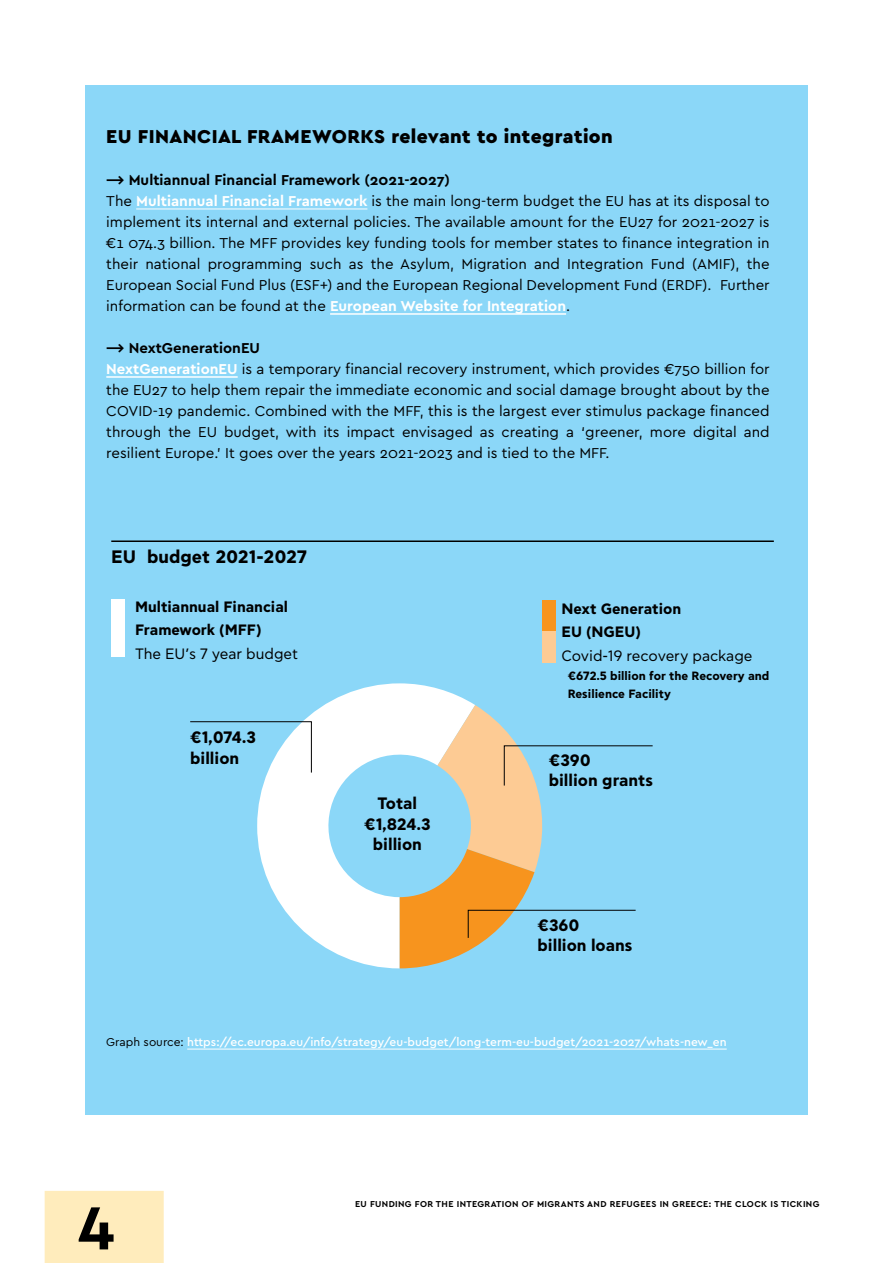
<style>
.page{position:relative;width:893px;height:1263px;background:#fff}
.page>*{position:absolute;margin:0;border:0;box-sizing:border-box;transform-origin:0 0}
.t1{font:700 63.9px "Cera Pro";color:#000}
.t2{font:900 19.5px "Cera Pro";letter-spacing:.02em;color:#000}
.t3{font:700 18px "CF Asty Std";color:#000}
.t4{font:700 16.5px/20.2px "CF Asty Std";color:#000}
.t5{font:15px/21px "Cera Pro";color:#000}
.t6{font:700 15px/23.5px "CF Asty Std";color:#000}
.t7{font:15px "CF Asty Std";color:#000}
.t8{font:500 12px "Cera Pro";color:#fff}
.t9{font:700 12px/17.5px "CF Asty Std";color:#000}
.t10{font:700 9px "Cera Pro";letter-spacing:.04em;color:#000}
.s1{font-weight:700}
.s2{font-weight:700;color:#fff}
.s3{font-weight:400;color:#000}
</style>
<div class="page">
<div style="left:45px;top:1191px;width:119px;height:72px;background:#ffecbc"></div>
<div style="left:85px;top:85px;width:723px;height:1029px;background:#8bd7f8"></div>
<hr style="left:136px;top:209px;width:231px;height:1px;background:#fff">
<hr style="left:330px;top:313px;width:236px;height:2px;background:#fff">
<hr style="left:106px;top:376px;width:132px;height:2px;background:#fff">
<hr style="left:187px;top:1049px;width:540px;height:1px;background:#fff">
<hr style="left:111px;top:540px;width:663px;height:2px;background:#000">
<svg style="left:257px;top:683px;width:218px;height:285px;fill:#fff"></svg>
<svg style="left:190px;top:721px;width:122px;height:52px"></svg>
<svg style="left:400px;top:705px;width:253px;height:263px"></svg>
<div style="left:111px;top:600px;width:13px;height:57px;background:#fff"></div>
<div style="left:542px;top:600px;width:13px;height:31px;background:#f7941e"></div>
<div style="left:542px;top:631px;width:13px;height:32px;background:#fdcb94"></div>
<h2 class="t2" style="left:106px;top:123px;width:508px">EU FINANCIAL FRAMEWORKS relevant to integration</h2>
<p class="t5" style="left:106px;top:169px;width:665px"><span class="s1">⟶ Multiannual Financial Framework (2021-2027)<br></span>The <span class="s2">Multiannual Financial Framework</span> is the main long-term budget the EU has at its disposal to implement its internal and external policies. The available amount for the EU27 for 2021-2027 is €1 074.3 billion. The MFF provides key funding tools for member states to finance integration in their national programming such as the Asylum, Migration and Integration Fund (AMIF), the European Social Fund Plus (ESF+) and the European Regional Development Fund (ERDF). Further information can be found at the <span class="s2">European Website for Integration</span>.</p>
<p class="t5" style="left:106px;top:337px;width:665px"><span class="s1">⟶ NextGenerationEU<br></span><span class="s2">NextGenerationEU</span> is a temporary financial recovery instrument, which provides €750 billion for the EU27 to help them repair the immediate economic and social damage brought about by the COVID-19 pandemic. Combined with the MFF, this is the largest ever stimulus package financed through the EU budget, with its impact envisaged as creating a ‘greener, more digital and resilient Europe.’ It goes over the years 2021-2023 and is tied to the MFF.</p>
<p class="t3" style="left:111px;top:546px;width:197px">EU budget 2021-2027</p>
<p class="t6" style="left:135px;top:595px;width:155px">Multiannual Financial<br>Framework (MFF)</p>
<p class="t7" style="left:135px;top:645px;width:164px">Τhe EU’s 7 year budget</p>
<p class="t4" style="left:190px;top:728px;width:67px">€1,074.3 billion</p>
<p class="t4" style="left:364px;top:794px;width:68px;text-align:center">Total €1,824.3 billion</p>
<p class="t6" style="left:561px;top:598px;width:121px">Next Generation<br>EU (NGEU)</p>
<p class="t7" style="left:561px;top:647px;width:193px">Covid-19 recovery package</p>
<p class="t9" style="left:568px;top:668px;width:203px">€672.5 billion for the Recovery and<br>Resilience Facility</p>
<p class="t4" style="left:549px;top:751px;width:106px">€390<br>billion grants</p>
<p class="t4" style="left:538px;top:916px;width:96px">€360 billion loans</p>
<p class="t8" style="left:106px;top:1034px;width:622px"><span class="s3">Graph source:</span> https://ec.europa.eu/info/strategy/eu-budget/long-term-eu-budget/2021-2027/whats-new_en</p>
<h1 class="t1" style="left:78px;top:1178px;width:38px">4</h1>
<p class="t10" style="left:355px;top:1198px;width:466px">EU FUNDING FOR THE INTEGRATION OF MIGRANTS AND REFUGEES IN GREECE: ΤHE CLOCK IS TICKING</p>
</div>
